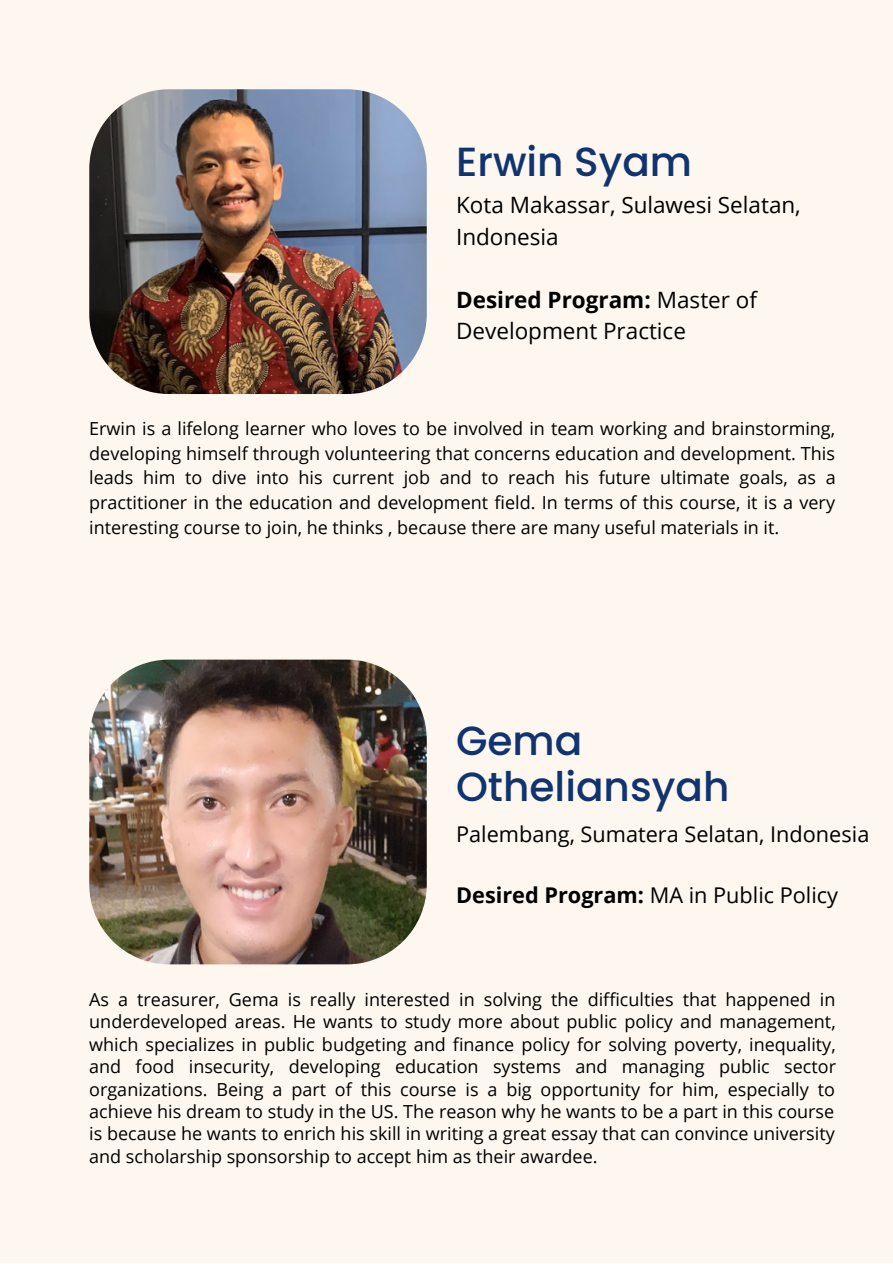
<style>
.page{position:relative;width:893px;height:1264px;background:#fff}
.page>*{position:absolute;margin:0;border:0;box-sizing:border-box;transform-origin:0 0}
.t1{font:500 40.65px/46px "Poppins";color:#10346f}
.t2{font:22.5px/31.5px "Open Sans";color:#000}
.t3{font:21.75px "Open Sans";color:#000}
.t4{font:18px/22.5px "Open Sans";color:#000;text-align:justify}
.s1{font-weight:700}
</style>
<div class="page">
<div style="left:0;top:0;width:892px;height:1262px;background:#fdf7ef"></div>
<img style="left:89px;top:89px;width:338px;height:305px">
<img style="left:89px;top:659px;width:337px;height:305px">
<h1 class="t1" style="left:456px;top:138px;width:237px">Erwin Syam</h1>
<p class="t2" style="left:456px;top:189px;width:346px">Kota Makassar, Sulawesi Selatan,<br>Indonesia</p>
<p class="t2" style="left:456px;top:283px;width:302px"><span class="s1">Desired Program:</span> Master of<br>Development Practice</p>
<p class="t4" style="left:89px;top:415px;width:747px;line-height:24.8px">Erwin is a lifelong learner who loves to be involved in team working and brainstorming, developing himself through volunteering that concerns education and development. This leads him to dive into his current job and to reach his future ultimate goals, as a practitioner in the education and development field. In terms of this course, it is a very interesting course to join, he thinks , because there are many useful materials in it.</p>
<h1 class="t1" style="left:456px;top:717px;width:275px">Gema<br>Otheliansyah</h1>
<p class="t3" style="left:456px;top:818px;width:415px">Palembang, Sumatera Selatan, Indonesia</p>
<p class="t3" style="left:456px;top:879px;width:383px"><span class="s1">Desired Program:</span> MA in Public Policy</p>
<p class="t4" style="left:89px;top:987px;width:748px">As a treasurer, Gema is really interested in solving the difficulties that happened in underdeveloped areas. He wants to study more about public policy and management, which specializes in public budgeting and finance policy for solving poverty, inequality, and food insecurity, developing education systems and managing public sector organizations. Being a part of this course is a big opportunity for him, especially to achieve his dream to study in the US. The reason why he wants to be a part in this course is because he wants to enrich his skill in writing a great essay that can convince university and scholarship sponsorship to accept him as their awardee.</p>
</div>
